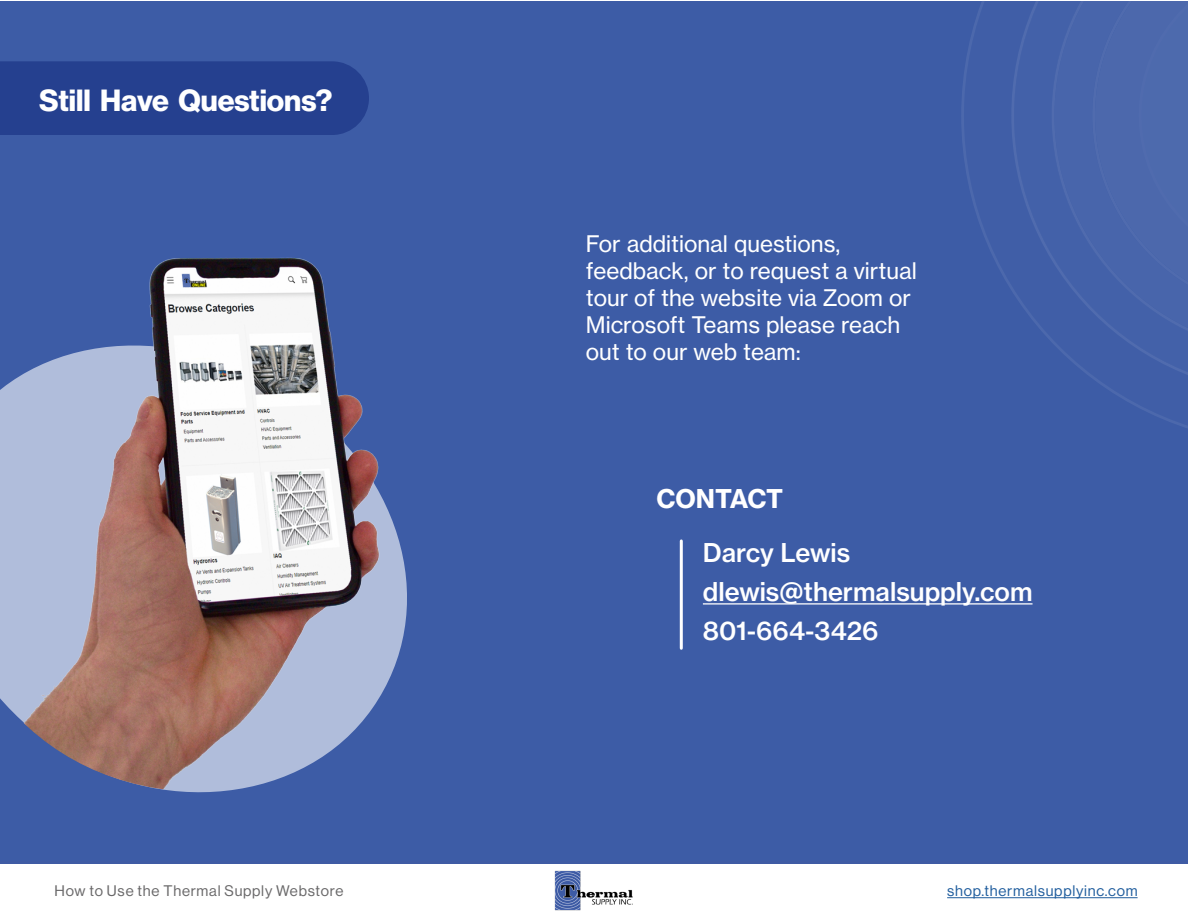
<style>
.page{position:relative;width:1188px;height:918px;background:#fff}
.page>*{position:absolute;margin:0;border:0;box-sizing:border-box;transform-origin:0 0}
.t1{font:30px "N Haas Grotesk DS Pro 75 Bd";color:#fff}
.t2{font:25.5px/39px "N Haas Grotesk TX Pro 65 Md";color:#fff}
.t3{font:25.5px "N Haas Grotesk TX Pro 75 Bd";letter-spacing:-.01em;color:#fff}
.t4{font:22.5px/27px "N Haas Grotesk TX Pro 55 Rg";color:#fff}
.t5{font:15px "N Haas Grotesk DS Pro 55 Rg";letter-spacing:.05em;color:#696869}
.t6{font:15px "N Haas Grotesk DS Pro 55 Rg";letter-spacing:.05em;color:#215e9e}
</style>
<div class="page">
<hr style="left:947px;top:897px;width:191px;height:1px;background:#215e9e">
<img style="left:554px;top:870px;width:79px;height:41px">
<div style="left:1px;top:1px;width:1187px;height:860px;background:#3d5ca6"></div>
<div style="left:0;top:61px;width:369px;height:74px;background:#25408f"></div>
<hr style="left:0;top:861px;width:1188px;height:3px;background:#3f5ba4">
<hr style="left:703px;top:603px;width:330px;height:2px;background:#fff">
<img style="left:0;top:155px;width:407px;height:637px">
<hr style="left:680px;top:541px;width:3px;height:107px;background:#fff">
<svg style="left:961px;top:1px;width:227px;height:427px"></svg>
<svg style="left:1011px;top:1px;width:177px;height:394px"></svg>
<svg style="left:1052px;top:1px;width:136px;height:353px"></svg>
<div style="left:1092px;top:1px;width:96px;height:312px;background:#4c68ac"></div>
<h1 class="t1" style="left:39px;top:83px;width:295px">Still Have Questions?</h1>
<p class="t4" style="left:586px;top:230px;width:332px">For additional questions, feedback, or to request a virtual tour of the website via Zoom or<br>Microsoft Teams please reach out to our web team:</p>
<p class="t3" style="left:656px;top:482px;width:128px">CONTACT</p>
<p class="t2" style="left:703px;top:533px;width:331px">Darcy Lewis dlewis@thermalsupply.com<br>801-664-3426</p>
<p class="t5" style="left:55px;top:882px;width:290px">How to Use the Thermal Supply Webstore</p>
<p class="t6" style="left:947px;top:882px;width:192px">shop.thermalsupplyinc.com</p>
</div>
